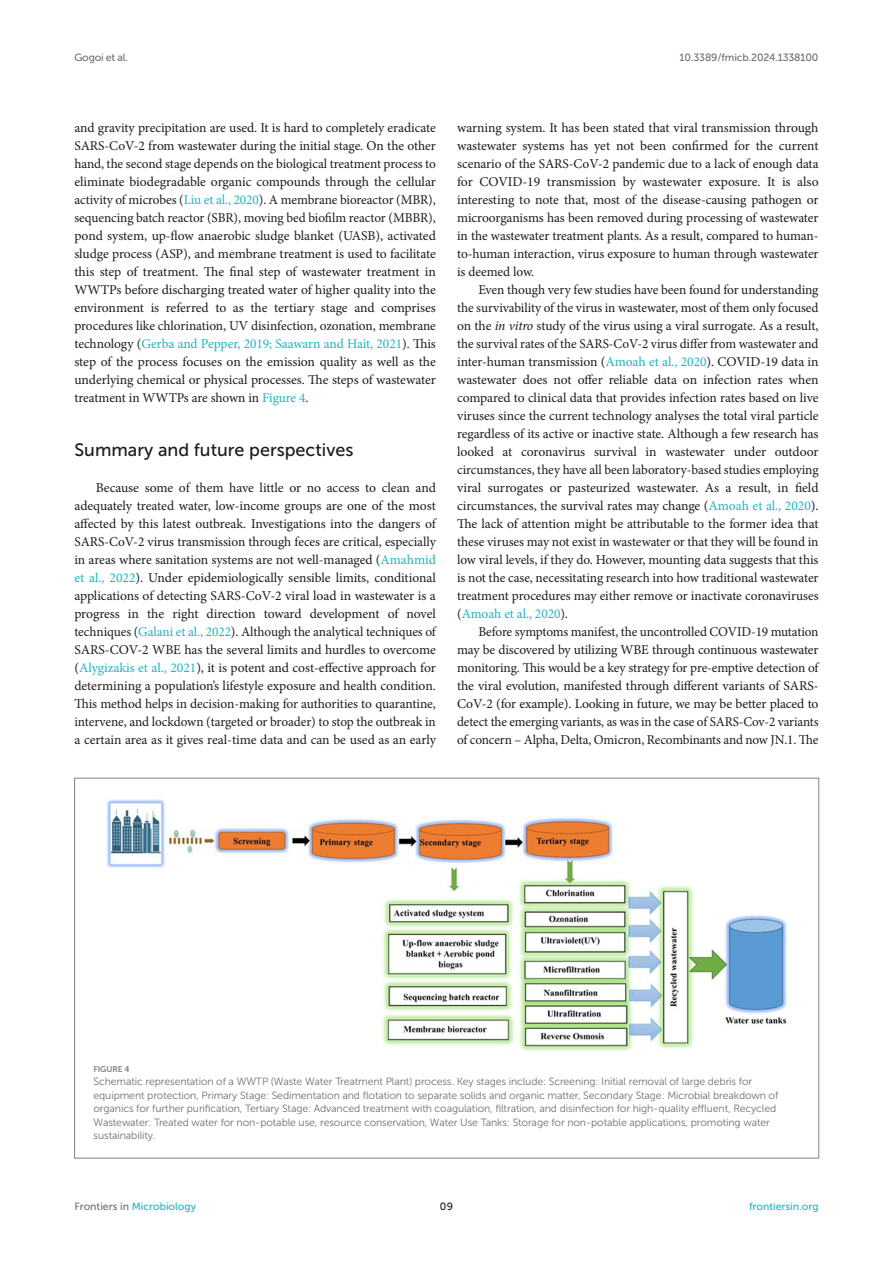
<style>
.page{position:relative;width:893px;height:1263px;background:#fff}
.page>*{position:absolute;margin:0;border:0;box-sizing:border-box;transform-origin:0 0}
.HEAD_2{font:18px "Museo Sans 500";color:#1b1c1b}
.TEXT_FLUSH{font:13.5px/18px "Minion Pro";letter-spacing:-.005em;color:#1b1c1b;text-align:justify}
.TEXT{font:13.5px/18px "Minion Pro";letter-spacing:-.01em;color:#1b1c1b;text-align:justify}
.FIG_LEG{font:10.5px/13.5px "Museo Sans 300";letter-spacing:-.01em;color:#706f70}
.t1{font:10.5px "Museo Sans 500";color:#1db5c3}
.t2{font:10.5px "Museo Sans 500";letter-spacing:-.015em;color:#706f70}
.t3{font:10.5px "Museo Sans 500";color:#1b1c1b}
.FIG_HD{font:8.25px "Museo Sans 700";letter-spacing:-.01em;color:#7e7f7f}
.s1{color:#1db5c3}
.s2{font-style:italic}
.s3{color:#706f70}
</style>
<div class="page">
<img style="left:106px;top:799px;width:681px;height:252px">
<p class="t2" style="left:74px;top:51px;width:55px">Gogoi et al.</p>
<p class="t2" style="left:680px;top:51px;width:140px">10.3389/fmicb.2024.1338100</p>
<p class="TEXT_FLUSH" style="left:74px;top:119px;width:363px">and gravity precipitation are used. It is hard to completely eradicate SARS-CoV-2 from wastewater during the initial stage. On the other hand, the second stage depends on the biological treatment process to eliminate biodegradable organic compounds through the cellular activity of microbes (<span class="s1">Liu et al., 2020</span>). A membrane bioreactor (MBR), sequencing batch reactor (SBR), moving bed biofilm reactor (MBBR), pond system, up-flow anaerobic sludge blanket (UASB), activated sludge process (ASP), and membrane treatment is used to facilitate this step of treatment. The final step of wastewater treatment in WWTPs before discharging treated water of higher quality into the environment is referred to as the tertiary stage and comprises procedures like chlorination, UV disinfection, ozonation, membrane technology (<span class="s1">Gerba and Pepper, 2019; Saawarn and Hait, 2021</span>). This step of the process focuses on the emission quality as well as the underlying chemical or physical processes. The steps of wastewater treatment in WWTPs are shown in <span class="s1">Figure 4</span>.</p>
<p class="HEAD_2" style="left:74px;top:440px;width:281px">Summary and future perspectives</p>
<p class="TEXT_FLUSH" style="left:74px;top:479px;width:363px;text-indent:21px">Because some of them have little or no access to clean and adequately treated water, low-income groups are one of the most affected by this latest outbreak. Investigations into the dangers of SARS-CoV-2 virus transmission through feces are critical, especially in areas where sanitation systems are not well-managed (<span class="s1">Amahmid et al., 2022</span>). Under epidemiologically sensible limits, conditional applications of detecting SARS-CoV-2 viral load in wastewater is a progress in the right direction toward development of novel techniques (<span class="s1">Galani et al., 2022</span>). Although the analytical techniques of SARS-COV-2 WBE has the several limits and hurdles to overcome (<span class="s1">Alygizakis et al., 2021</span>), it is potent and cost-effective approach for determining a population’s lifestyle exposure and health condition.<br>This method helps in decision-making for authorities to quarantine, intervene, and lockdown (targeted or broader) to stop the outbreak in a certain area as it gives real-time data and can be used as an early</p>
<p class="TEXT_FLUSH" style="left:457px;top:119px;width:363px">warning system. It has been stated that viral transmission through wastewater systems has yet not been confirmed for the current scenario of the SARS-CoV-2 pandemic due to a lack of enough data for COVID-19 transmission by wastewater exposure. It is also interesting to note that, most of the disease-causing pathogen or microorganisms has been removed during processing of wastewater in the wastewater treatment plants. As a result, compared to human&shy;to-human interaction, virus exposure to human through wastewater is deemed low.</p>
<p class="TEXT" style="left:457px;top:281px;width:363px;text-indent:21px">Even though very few studies have been found for understanding the survivability of the virus in wastewater, most of them only focused on the <span class="s2">in vitro</span> study of the virus using a viral surrogate. As a result, the survival rates of the SARS-CoV-2 virus differ from wastewater and inter-human transmission (<span class="s1">Amoah et al., 2020</span>). COVID-19 data in wastewater does not offer reliable data on infection rates when compared to clinical data that provides infection rates based on live viruses since the current technology analyses the total viral particle regardless of its active or inactive state. Although a few research has looked at coronavirus survival in wastewater under outdoor circumstances, they have all been laboratory-based studies employing viral surrogates or pasteurized wastewater. As a result, in field circumstances, the survival rates may change (<span class="s1">Amoah et al., 2020</span>).<br>The lack of attention might be attributable to the former idea that these viruses may not exist in wastewater or that they will be found in low viral levels, if they do. However, mounting data suggests that this is not the case, necessitating research into how traditional wastewater treatment procedures may either remove or inactivate coronaviruses (<span class="s1">Amoah et al., 2020</span>).</p>
<p class="TEXT" style="left:457px;top:623px;width:363px;text-indent:21px">Before symptoms manifest, the uncontrolled COVID-19 mutation may be discovered by utilizing WBE through continuous wastewater monitoring. This would be a key strategy for pre-emptive detection of the viral evolution, manifested through different variants of SARS-CoV-2 (for example). Looking in future, we may be better placed to detect the emerging variants, as was in the case of SARS-Cov-2 variants of concern – Alpha, Delta, Omicron, Recombinants and now JN.1. The</p>
<p class="FIG_HD" style="left:94px;top:1064px;width:37px">FIGURE 4</p>
<p class="FIG_LEG" style="left:94px;top:1075px;width:686px">Schematic representation of a WWTP (Waste Water Treatment Plant) process. Key stages include: Screening: Initial removal of large debris for equipment protection, Primary Stage: Sedimentation and flotation to separate solids and organic matter, Secondary Stage: Microbial breakdown of organics for further purification, Tertiary Stage: Advanced treatment with coagulation, filtration, and disinfection for high-quality effluent, Recycled Wastewater: Treated water for non-potable use, resource conservation, Water Use Tanks: Storage for non-potable applications, promoting water sustainability.</p>
<p class="t1" style="left:74px;top:1200px;width:123px"><span class="s3">Frontiers in</span> Microbiology</p>
<p class="t3" style="left:440px;top:1200px;width:15px">09</p>
<p class="t1" style="left:749px;top:1200px;width:71px">frontiersin.org</p>
</div>
